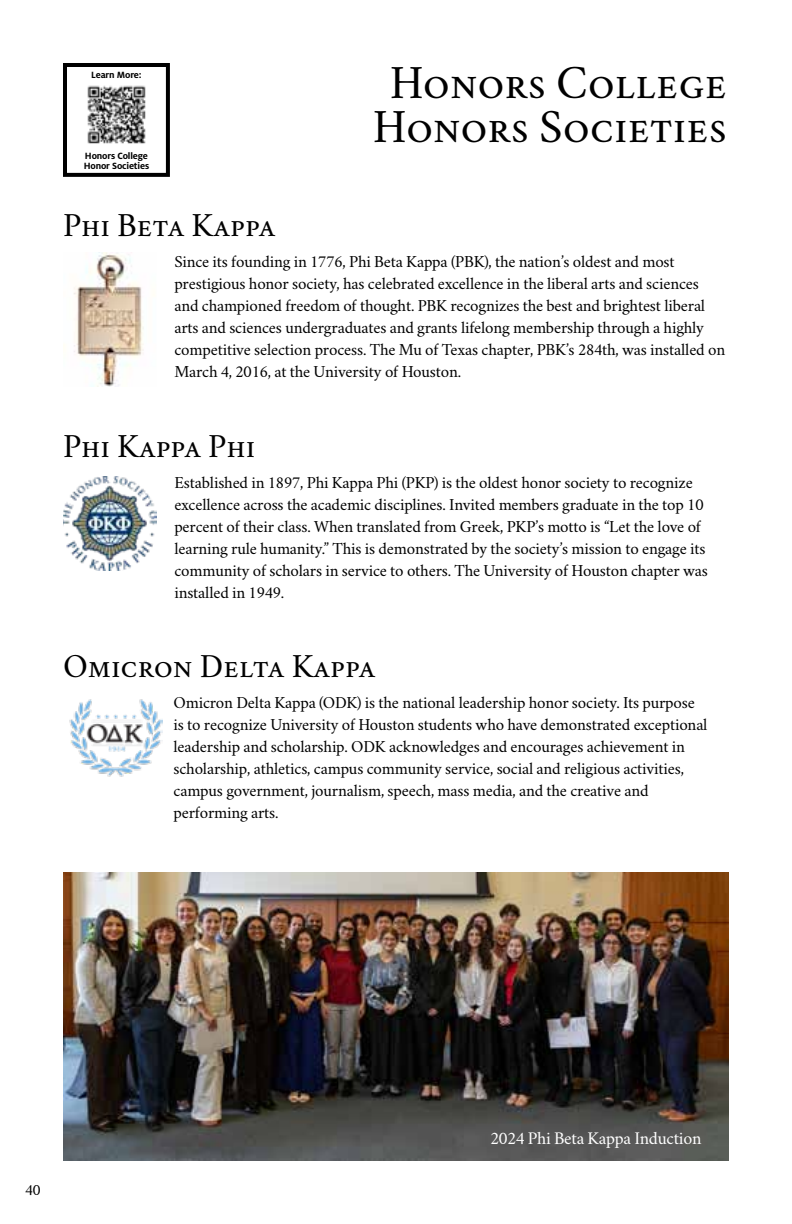
<style>
.page{position:relative;width:792px;height:1224px;background:#fff}
.page>*{position:absolute;margin:0;border:0;box-sizing:border-box;transform-origin:0 0}
.t1{font:48px/44px "Crimson";color:#000;text-align:center}
.t2{font:34px "Crimson";color:#000}
.t3{font:18px "Crimson";letter-spacing:-.015em;color:#fff}
.t4{font:17px/22px "Crimson";letter-spacing:-.01em;color:#000}
.t5{font:16px "Crimson";color:#000}
.t6{font:700 10px/10px "Milo OT";letter-spacing:-.015em;color:#000}
</style>
<div class="page">
<div style="left:63px;top:63px;width:107px;height:114px;border:4px solid #000"></div>
<img style="left:87px;top:85px;width:59px;height:59px">
<img style="left:63px;top:477px;width:93px;height:93px">
<img style="left:63px;top:252px;width:81px;height:134px">
<img style="left:69px;top:699px;width:93px;height:78px">
<img style="left:63px;top:873px;width:666px;height:288px">
<p class="t6" style="left:91px;top:69px;width:52px">Learn More:</p>
<p class="t6" style="left:84px;top:151px;width:67px">Honors College<br>Honor Societies</p>
<h1 class="t1" style="left:373px;top:54px;width:356px">Honors College<br>Honors Societies</h1>
<h2 class="t2" style="left:63px;top:198px;width:214px">Phi Beta Kappa</h2>
<p class="t4" style="left:174px;top:249px;width:552px">Since its founding in 1776, Phi Beta Kappa (PBK), the nation’s oldest and most prestigious honor society, has celebrated excellence in the liberal arts and sciences and championed freedom of thought. PBK recognizes the best and brightest liberal arts and sciences undergraduates and grants lifelong membership through a highly competitive selection process. The Mu of Texas chapter, PBK’s 284th, was installed on March 4, 2016, at the University of Houston.</p>
<h2 class="t2" style="left:63px;top:419px;width:194px">Phi Kappa Phi</h2>
<p class="t4" style="left:174px;top:469px;width:535px">Established in 1897, Phi Kappa Phi (PKP) is the oldest honor society to recognize excellence across the academic disciplines. Invited members graduate in the top 10 percent of their class. When translated from Greek, PKP’s motto is “Let the love of learning rule humanity.” This is demonstrated by the society’s mission to engage its community of scholars in service to others. The University of Houston chapter was installed in 1949.</p>
<h2 class="t2" style="left:63px;top:639px;width:314px">Omicron Delta Kappa</h2>
<p class="t4" style="left:174px;top:690px;width:536px">Omicron Delta Kappa (ODK) is the national leadership honor society. Its purpose is to recognize University of Houston students who have demonstrated exceptional leadership and scholarship. ODK acknowledges and encourages achievement in scholarship, athletics, campus community service, social and religious activities, campus government, journalism, speech, mass media, and the creative and performing arts.</p>
<p class="t5" style="left:25px;top:1177px;width:17px">40</p>
<p class="t3" style="left:490px;top:1124px;width:212px">2024 Phi Beta Kappa Induction</p>
</div>
